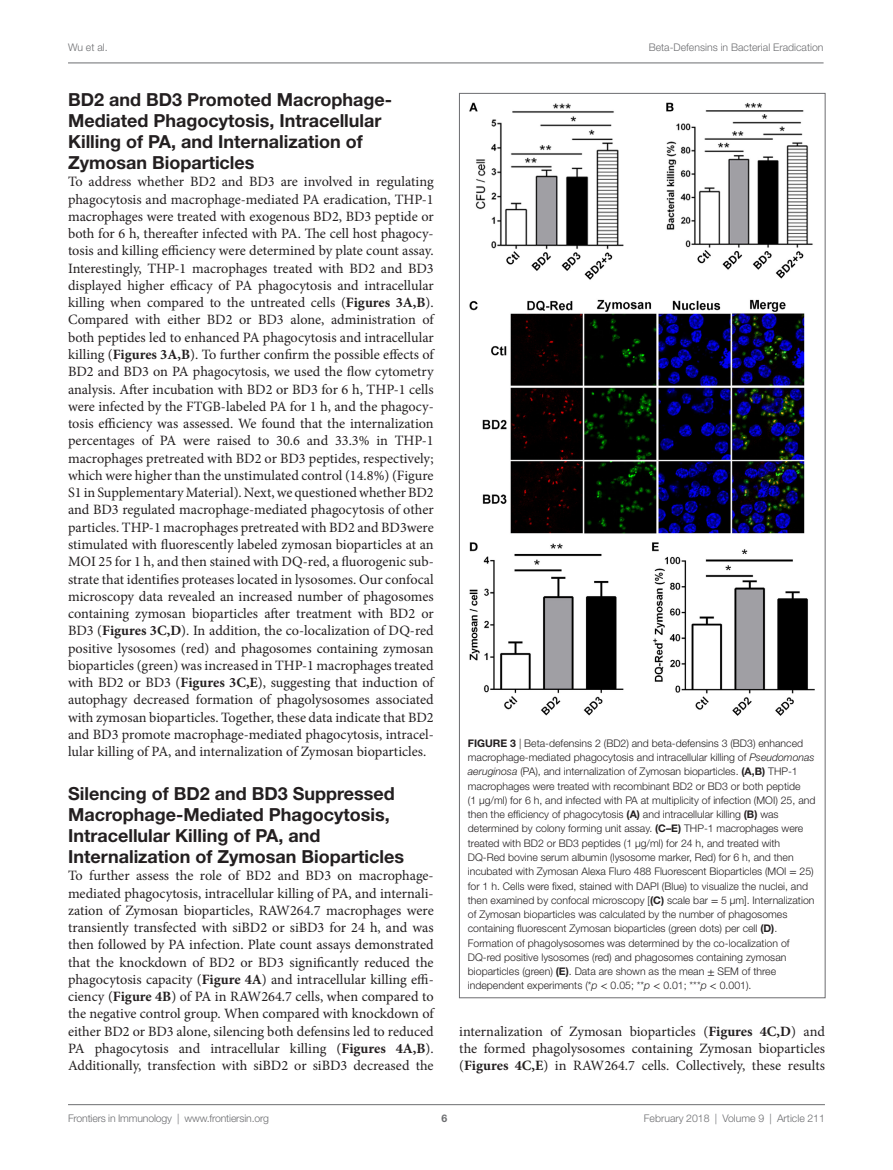
<style>
.page{position:relative;width:893px;height:1170px;background:#fff}
.page>*{position:absolute;margin:0;border:0;box-sizing:border-box;transform-origin:0 0}
.t1{font:700 18px/21px "Helvetica Neue LT Std";color:#231f20}
.t2{font:14.25px/17.2px "Minion Pro";color:#231f20;text-align:justify}
.t3{font:300 10.5px/14.2px "Helvetica Neue LT Std";color:#231f20}
.t4{font:300 10.5px "Helvetica Neue LT Std";color:#6c6d70}
.t5{font:700 10.5px "Helvetica Neue LT Std";color:#6c6d70}
.s1{font-weight:700}
.s2{font-style:italic}
.s3{font-family:"STIX General";font-weight:400}
</style>
<div class="page">
<img style="left:469px;top:102px;width:346px;height:614px">
<hr style="left:68px;top:63px;width:756px;height:1px;background:#6c6d70">
<hr style="left:68px;top:1104px;width:757px;height:1px;background:#6c6d70">
<p class="t4" style="left:68px;top:41px;width:41px">Wu et al.</p>
<p class="t4" style="left:649px;top:41px;width:176px">Beta-Defensins in Bacterial Eradication</p>
<p class="t1" style="left:68px;top:89px;width:326px">BD2 and BD3 Promoted Macrophage-Mediated Phagocytosis, Intracellular Killing of PA, and Internalization of Zymosan Bioparticles</p>
<p class="t2" style="left:68px;top:173px;width:367px">To address whether BD2 and BD3 are involved in regulating phagocytosis and macrophage-mediated PA eradication, THP-1 macrophages were treated with exogenous BD2, BD3 peptide or both for 6 h, thereafter infected with PA. The cell host phagocy&shy;tosis and killing efficiency were determined by plate count assay.<br>Interestingly, THP-1 macrophages treated with BD2 and BD3 displayed higher efficacy of PA phagocytosis and intracellular killing when compared to the untreated cells (<span class="s1">Figures 3A,B</span>).<br>Compared with either BD2 or BD3 alone, administration of both peptides led to enhanced PA phagocytosis and intracellular killing (<span class="s1">Figures 3A,B</span>). To further confirm the possible effects of BD2 and BD3 on PA phagocytosis, we used the flow cytometry analysis. After incubation with BD2 or BD3 for 6 h, THP-1 cells were infected by the FTGB-labeled PA for 1 h, and the phagocy&shy;tosis efficiency was assessed. We found that the internalization percentages of PA were raised to 30.6 and 33.3% in THP-1 macrophages pretreated with BD2 or BD3 peptides, respectively; which were higher than the unstimulated control (14.8%) (Figure S1 in Supplementary Material). Next, we questioned whether BD2 and BD3 regulated macrophage-mediated phagocytosis of other particles. THP-1 macrophages pretreated with BD2 and BD3were stimulated with fluorescently labeled zymosan bioparticles at an MOI 25 for 1 h, and then stained with DQ-red, a fluorogenic sub&shy;strate that identifies proteases located in lysosomes. Our confocal microscopy data revealed an increased number of phagosomes containing zymosan bioparticles after treatment with BD2 or BD3 (<span class="s1">Figures 3C,D</span>). In addition, the co-localization of DQ-red positive lysosomes (red) and phagosomes containing zymosan bioparticles (green) was increased in THP-1 macrophages treated with BD2 or BD3 (<span class="s1">Figures 3C,E</span>), suggesting that induction of autophagy decreased formation of phagolysosomes associated with zymosan bioparticles. Together, these data indicate that BD2 and BD3 promote macrophage-mediated phagocytosis, intracel&shy;lular killing of PA, and internalization of Zymosan bioparticles.</p>
<p class="t1" style="left:68px;top:782px;width:338px">Silencing of BD2 and BD3 Suppressed Macrophage-Mediated Phagocytosis, Intracellular Killing of PA, and Internalization of Zymosan Bioparticles</p>
<p class="t2" style="left:68px;top:867px;width:367px">To further assess the role of BD2 and BD3 on macrophage&shy;mediated phagocytosis, intracellular killing of PA, and internali&shy;zation of Zymosan bioparticles, RAW264.7 macrophages were transiently transfected with siBD2 or siBD3 for 24 h, and was then followed by PA infection. Plate count assays demonstrated that the knockdown of BD2 or BD3 significantly reduced the phagocytosis capacity (<span class="s1">Figure 4A</span>) and intracellular killing effi&shy;ciency (<span class="s1">Figure 4B</span>) of PA in RAW264.7 cells, when compared to the negative control group. When compared with knockdown of either BD2 or BD3 alone, silencing both defensins led to reduced PA phagocytosis and intracellular killing (<span class="s1">Figures 4A,B</span>).<br>Additionally, transfection with siBD2 or siBD3 decreased the</p>
<p class="t3" style="left:468px;top:735px;width:349px"><span class="s1">Figure 3</span> | Beta-defensins 2 (BD2) and beta-defensins 3 (BD3) enhanced macrophage-mediated phagocytosis and intracellular killing of <span class="s2">Pseudomonas aeruginosa</span> (PA), and internalization of Zymosan bioparticles. <span class="s1">(A,B)</span> THP-1 macrophages were treated with recombinant BD2 or BD3 or both peptide<br>(1 µg/ml) for 6 h, and infected with PA at multiplicity of infection (MOI) 25, and then the efficiency of phagocytosis <span class="s1">(A)</span> and intracellular killing <span class="s1">(B)</span> was determined by colony forming unit assay. <span class="s1">(C–E)</span> THP-1 macrophages were treated with BD2 or BD3 peptides (1 µg/ml) for 24 h, and treated with DQ-Red bovine serum albumin (lysosome marker, Red) for 6 h, and then incubated with Zymosan Alexa Fluro 488 Fluorescent Bioparticles (MOI <span class="s3">=</span> 25) for 1 h. Cells were fixed, stained with DAPI (Blue) to visualize the nuclei, and then examined by confocal microscopy [<span class="s1">(C)</span> scale bar <span class="s3">=</span> 5 µm]. Internalization of Zymosan bioparticles was calculated by the number of phagosomes containing fluorescent Zymosan bioparticles (green dots) per cell <span class="s1">(D)</span>.<br>Formation of phagolysosomes was determined by the co-localization of DQ-red positive lysosomes (red) and phagosomes containing zymosan bioparticles (green) <span class="s1">(E)</span>. Data are shown as the mean <span class="s3">±</span> SEM of three independent experiments (*<span class="s2">p</span> <span class="s3">&lt;</span> 0.05; **<span class="s2">p</span> <span class="s3">&lt;</span> 0.01; ***<span class="s2">p</span> <span class="s3">&lt;</span> 0.001).</p>
<p class="t2" style="left:459px;top:1022px;width:367px">internalization of Zymosan bioparticles (<span class="s1">Figures 4C,D</span>) and the formed phagolysosomes containing Zymosan bioparticles (<span class="s1">Figures 4C,E</span>) in RAW264.7 cells. Collectively, these results</p>
<p class="t4" style="left:68px;top:1111px;width:203px">Frontiers in Immunology | www.frontiersin.org</p>
<p class="t4" style="left:644px;top:1111px;width:183px">February 2018 | Volume 9 | Article 211</p>
<p class="t5" style="left:441px;top:1111px;width:7px">6</p>
</div>
